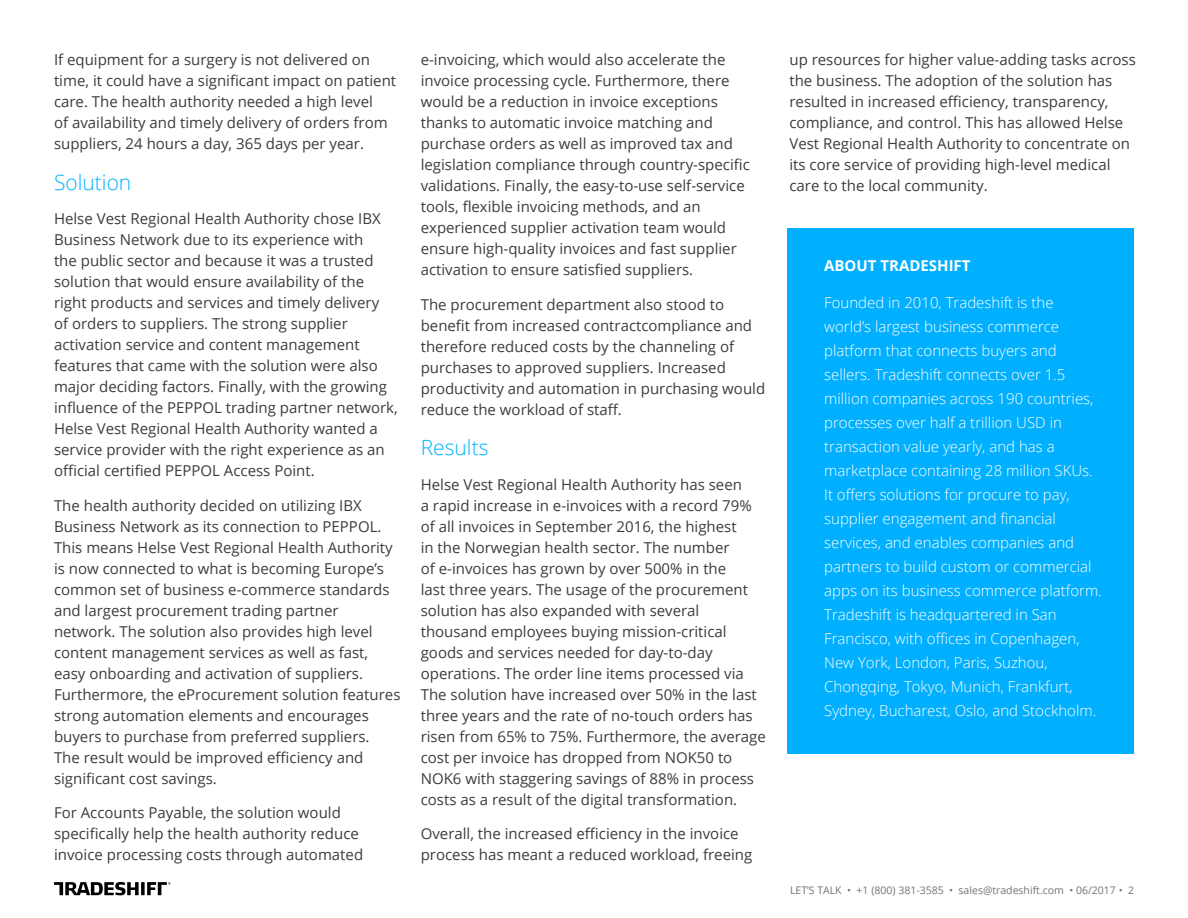
<style>
.page{position:relative;width:1188px;height:918px;background:#fff}
.page>*{position:absolute;margin:0;border:0;box-sizing:border-box;transform-origin:0 0}
.no_grid{font:300 21px "Open Sans";color:#00b0ff}
.no_grid-2{font:15px/21px "Open Sans";color:#3c3c3c}
.no_grid-3{font:300 15px/24px "Open Sans";color:#fff}
.no_grid-4{font:700 15px "Open Sans";color:#fff}
.page_footer{font:10.5px "Open Sans";color:#747474}
</style>
<div class="page">
<div style="left:788px;top:228px;width:346px;height:526px;background:#00b0ff"></div>
<svg style="left:54px;top:882px;width:85px;height:13px"></svg>
<svg style="left:141px;top:882px;width:4px;height:13px"></svg>
<svg style="left:147px;top:882px;width:24px;height:13px"></svg>
<p class="no_grid-2" style="left:54px;top:49px;width:344px">If equipment for a surgery is not delivered on time, it could have a significant impact on patient care. The health authority needed a high level<br>of availability and timely delivery of orders from suppliers, 24 hours a day, 365 days per year.</p>
<p class="no_grid" style="left:54px;top:168px;width:79px">Solution</p>
<p class="no_grid-2" style="left:54px;top:208px;width:345px">Helse Vest Regional Health Authority chose IBX Business Network due to its experience with<br>the public sector and because it was a trusted solution that would ensure availability of the right products and services and timely delivery<br>of orders to suppliers. The strong supplier activation service and content management features that came with the solution were also major deciding factors. Finally, with the growing influence of the PEPPOL trading partner network, Helse Vest Regional Health Authority wanted a service provider with the right experience as an official certified PEPPOL Access Point.</p>
<p class="no_grid-2" style="left:54px;top:495px;width:348px">The health authority decided on utilizing IBX Business Network as its connection to PEPPOL.<br>This means Helse Vest Regional Health Authority is now connected to what is becoming Europe’s common set of business e-commerce standards and largest procurement trading partner network. The solution also provides high level content management services as well as fast, easy onboarding and activation of suppliers.<br>Furthermore, the eProcurement solution features strong automation elements and encourages buyers to purchase from preferred suppliers.<br>The result would be improved efficiency and significant cost savings.</p>
<p class="no_grid-2" style="left:54px;top:802px;width:311px">For Accounts Payable, the solution would specifically help the health authority reduce invoice processing costs through automated</p>
<p class="no_grid-2" style="left:421px;top:49px;width:331px">e-invoicing, which would also accelerate the invoice processing cycle. Furthermore, there would be a reduction in invoice exceptions thanks to automatic invoice matching and purchase orders as well as improved tax and legislation compliance through country-specific validations. Finally, the easy-to-use self-service tools, flexible invoicing methods, and an experienced supplier activation team would ensure high-quality invoices and fast supplier activation to ensure satisfied suppliers.</p>
<p class="no_grid-2" style="left:421px;top:294px;width:346px">The procurement department also stood to benefit from increased contractcompliance and therefore reduced costs by the channeling of purchases to approved suppliers. Increased productivity and automation in purchasing would reduce the workload of staff.</p>
<p class="no_grid" style="left:421px;top:433px;width:69px">Results</p>
<p class="no_grid-2" style="left:421px;top:474px;width:347px">Helse Vest Regional Health Authority has seen<br>a rapid increase in e-invoices with a record 79% of all invoices in September 2016, the highest<br>in the Norwegian health sector. The number<br>of e-invoices has grown by over 500% in the<br>last three years. The usage of the procurement solution has also expanded with several thousand employees buying mission-critical goods and services needed for day-to-day operations. The order line items processed via The solution have increased over 50% in the last three years and the rate of no-touch orders has risen from 65% to 75%. Furthermore, the average cost per invoice has dropped from NOK50 to NOK6 with staggering savings of 88% in process costs as a result of the digital transformation.</p>
<p class="no_grid-2" style="left:421px;top:823px;width:333px">Overall, the increased efficiency in the invoice process has meant a reduced workload, freeing</p>
<p class="no_grid-2" style="left:789px;top:49px;width:348px">up resources for higher value-adding tasks across the business. The adoption of the solution has resulted in increased efficiency, transparency, compliance, and control. This has allowed Helse Vest Regional Health Authority to concentrate on its core service of providing high-level medical care to the local community.</p>
<p class="no_grid-4" style="left:824px;top:255px;width:148px">ABOUT TRADESHIFT</p>
<p class="no_grid-3" style="left:824px;top:290px;width:279px">Founded in 2010, Tradeshift is the world’s largest business commerce platform that connects buyers and sellers. Tradeshift connects over 1.5 million companies across 190 countries, processes over half a trillion USD in transaction value yearly, and has a marketplace containing 28 million SKUs.<br>It offers solutions for procure to pay, supplier engagement and financial services, and enables companies and partners to build custom or commercial apps on its business commerce platform.<br>Tradeshift is headquartered in San Francisco, with offices in Copenhagen, New York, London, Paris, Suzhou, Chongqing, Tokyo, Munich, Frankfurt, Sydney, Bucharest, Oslo, and Stockholm.</p>
<p class="page_footer" style="left:790px;top:883px;width:346px">LET’S TALK • +1 (800) 381-3585 • sales@tradeshift.com • 06/2017 • 2</p>
</div>
